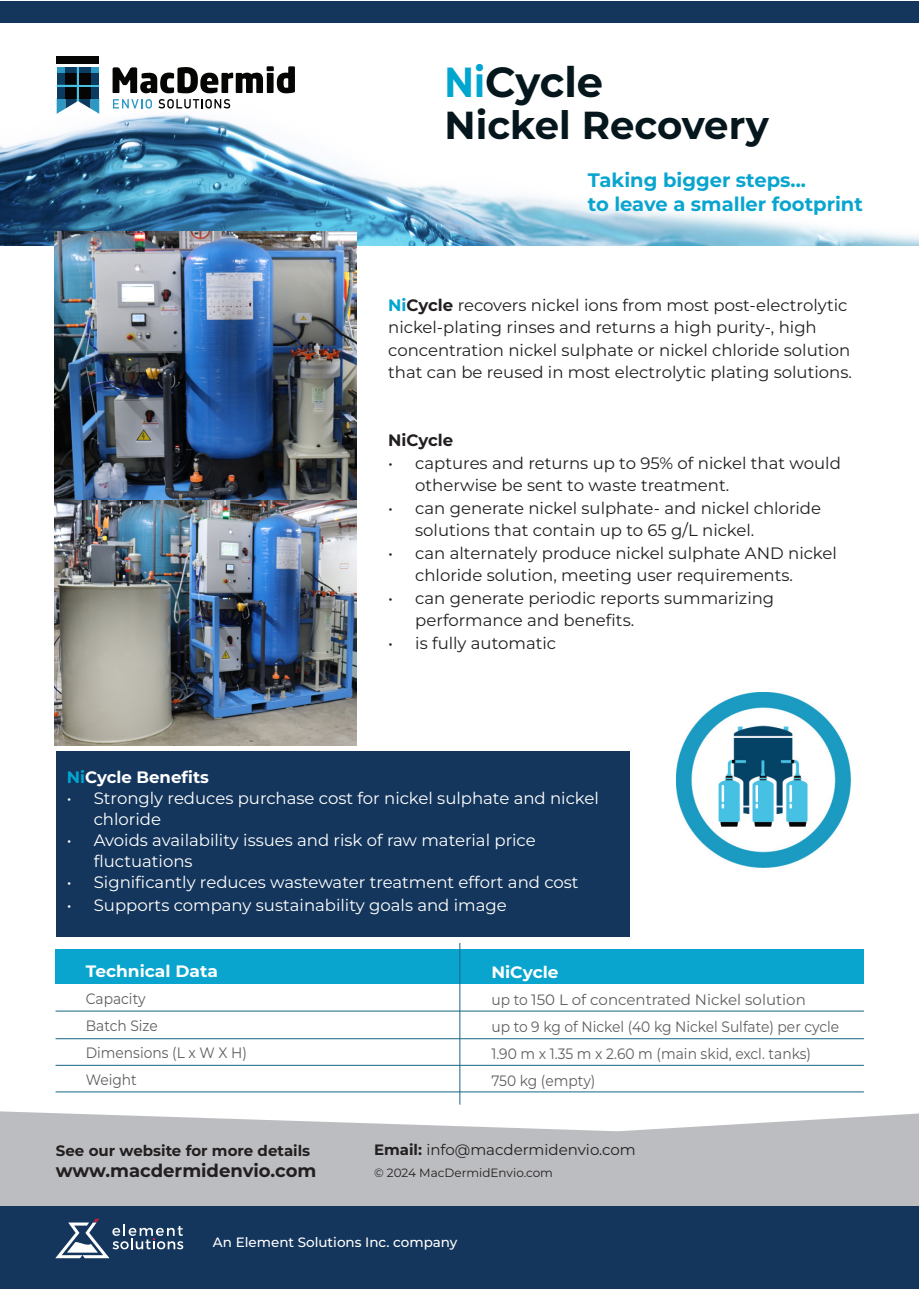
<style>
.page{position:relative;width:919px;height:1289px;background:#fff}
.page>*{position:absolute;margin:0;border:0;box-sizing:border-box;transform-origin:0 0}
.t1{font:700 42px "Montserrat";color:#05171c}
.t2{font:700 39px "Montserrat";color:#05171c}
.t3{font:700 19.5px "Montserrat";color:#09a5cf}
.t4{font:700 18px "Montserrat";color:#231f20}
.t5{font:16.5px/22.5px "Montserrat";color:#231f20}
.t6{font:16.5px/21px "Montserrat";color:#fff}
.t7{font:700 16.5px "Montserrat";color:#fff}
.t8{font:700 16.5px "Montserrat";color:#231f20}
.t9{font:15px "Montserrat";color:#5f5f62;scale:.92 1}
.t10{font:15px "Montserrat";color:#231f20}
.t11{font:700 15px "Montserrat";color:#231f20}
.t12{font:500 13.5px "Montserrat";color:#fff}
.t13{font:12px "Montserrat";color:#231f20}
.s1{color:#00a6cf}
.s2{font-weight:700;color:#00a6cf}
.s3{font-weight:700}
</style>
<div class="page">
<svg style="left:0;top:1111px;width:918px;height:94px;fill:#bcbdc0"></svg>
<div style="left:0;top:1205px;width:918px;height:83px;background:#14365c"></div>
<svg style="left:55px;top:1218px;width:128px;height:40px"></svg>
<img style="left:0;top:56px;width:918px;height:189px">
<div style="left:0;top:1px;width:918px;height:22px;background:#14365c"></div>
<div style="left:56px;top:750px;width:573px;height:186px;background:#14365c"></div>
<svg style="left:112px;top:66px;width:183px;height:43px"></svg>
<div style="left:57px;top:57px;width:42px;height:7px;background:#050504"></div>
<svg style="left:57px;top:67px;width:42px;height:47px"></svg>
<div style="left:90px;top:73px;width:9px;height:12px;background:#0a3c61"></div>
<div style="left:79px;top:73px;width:11px;height:12px;background:#050504"></div>
<div style="left:90px;top:87px;width:9px;height:11px;background:#0a3c61"></div>
<div style="left:79px;top:87px;width:11px;height:11px;background:#050504"></div>
<div style="left:55px;top:949px;width:808px;height:34px;background:#09a5cf"></div>
<hr style="left:55px;top:1010px;width:808px;height:1px;background:#146682">
<hr style="left:55px;top:1038px;width:808px;height:1px;background:#146682">
<hr style="left:55px;top:1065px;width:808px;height:1px;background:#146682">
<hr style="left:55px;top:1091px;width:808px;height:1px;background:#146682">
<hr style="left:459px;top:943px;width:1px;height:161px;background:#146682">
<img style="left:676px;top:692px;width:174px;height:175px">
<img style="left:54px;top:231px;width:302px;height:514px">
<p class="t1" style="left:444px;top:54px;width:160px"><span class="s1">Ni</span>Cycle</p>
<p class="t2" style="left:444px;top:99px;width:326px">Nickel Recovery</p>
<p class="t3" style="left:588px;top:167px;width:219px">Taking bigger steps...</p>
<p class="t3" style="left:588px;top:191px;width:276px">to leave a smaller footprint</p>
<p class="t5" style="left:388px;top:293px;width:465px"><span class="s2">Ni</span><span class="s3">Cycle</span> recovers nickel ions from most post-electrolytic nickel-plating rinses and returns a high purity-, high concentration nickel sulphate or nickel chloride solution that can be reused in most electrolytic plating solutions.</p>
<p class="t8" style="left:388px;top:429px;width:67px">NiCycle</p>
<p class="t5" style="left:415px;top:451px;width:427px;text-indent:-27px">• captures and returns up to 95% of nickel that would otherwise be sent to waste treatment.</p>
<p class="t5" style="left:415px;top:496px;width:407px;text-indent:-27px">• can generate nickel sulphate- and nickel chloride solutions that contain up to 65 g/L nickel.</p>
<p class="t5" style="left:415px;top:541px;width:423px;text-indent:-27px">• can alternately produce nickel sulphate AND nickel chloride solution, meeting user requirements.</p>
<p class="t5" style="left:415px;top:586px;width:360px;text-indent:-27px">• can generate periodic reports summarizing performance and benefits.</p>
<p class="t5" style="left:388px;top:631px;width:169px">• is fully automatic</p>
<p class="t7" style="left:67px;top:766px;width:144px"><span class="s1">Ni</span>Cycle Benefits</p>
<p class="t6" style="left:94px;top:787px;width:506px;text-indent:-27px">• Strongly reduces purchase cost for nickel sulphate and nickel chloride</p>
<p class="t6" style="left:94px;top:829px;width:443px;text-indent:-27px">• Avoids availability issues and risk of raw material price fluctuations</p>
<p class="t6" style="left:67px;top:871px;width:513px">• Significantly reduces wastewater treatment effort and cost</p>
<p class="t6" style="left:67px;top:893px;width:441px">• Supports company sustainability goals and image</p>
<p class="t7" style="left:86px;top:960px;width:134px">Technical Data</p>
<p class="t9" style="left:86px;top:988px;width:67px">Capacity</p>
<p class="t9" style="left:86px;top:1015px;width:80px">Batch Size</p>
<p class="t9" style="left:86px;top:1042px;width:177px">Dimensions (L x W X H)</p>
<p class="t9" style="left:86px;top:1069px;width:57px">Weight</p>
<p class="t11" style="left:56px;top:1140px;width:256px">See our website for more details</p>
<p class="t4" style="left:56px;top:1158px;width:262px">www.macdermidenvio.com</p>
<p class="t7" style="left:491px;top:961px;width:69px">NiCycle</p>
<p class="t9" style="left:491px;top:989px;width:343px">up to 150 L of concentrated Nickel solution</p>
<p class="t9" style="left:491px;top:1016px;width:379px">up to 9 kg of Nickel (40 kg Nickel Sulfate) per cycle</p>
<p class="t9" style="left:491px;top:1043px;width:349px">1.90 m x 1.35 m x 2.60 m (main skid, excl. tanks)</p>
<p class="t9" style="left:491px;top:1070px;width:115px">750 kg (empty)</p>
<p class="t10" style="left:374px;top:1139px;width:263px"><span class="s3">Email:</span> info@macdermidenvio.com</p>
<p class="t13" style="left:374px;top:1165px;width:180px">© 2024 MacDermidEnvio.com</p>
<p class="t12" style="left:213px;top:1232px;width:246px">An Element Solutions Inc. company</p>
</div>
